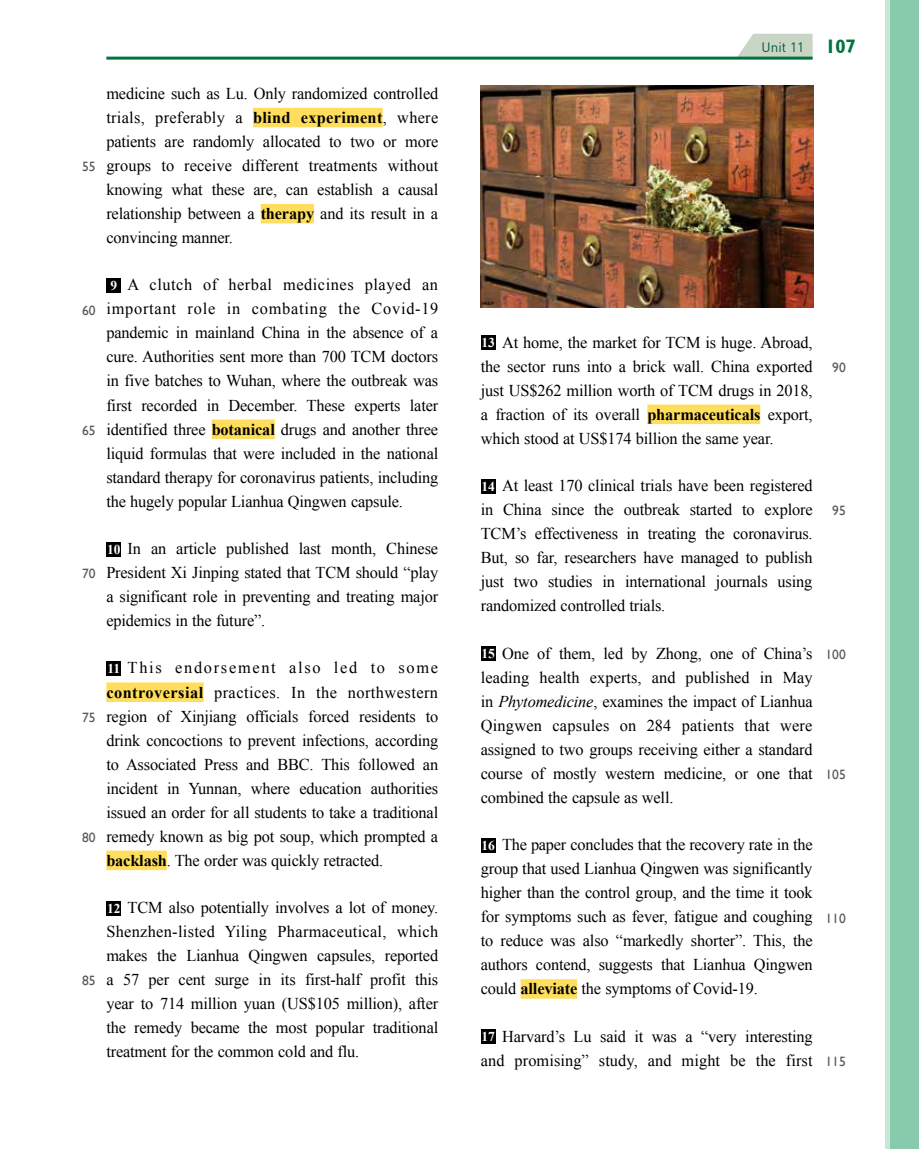
<style>
.page{position:relative;width:919px;height:1149px;background:#fff}
.page>*{position:absolute;margin:0;border:0;box-sizing:border-box;transform-origin:0 0}
.t1{font:16.5px/24px "Times New Roman";letter-spacing:-.01em;color:#000;text-align:justify}
.t2{font:13.5px "Gill Sans";color:#595757}
.t3{font:13.5px "DIN";color:#00583b}
.t4{font:500 4.5px "Helvetica Neue";color:#000}
.s1{font-weight:700}
.s2{font-weight:700;font-size:13.5px;color:#fff}
.s3{font-family:"Gill Sans";font-weight:700;font-stretch:condensed;font-size:19.5px;color:#00743f}
.s4{font-style:italic}
</style>
<div class="page">
<div style="left:884px;top:0;width:34px;height:1148px;background:#c9e6d7"></div>
<div style="left:890px;top:0;width:28px;height:1148px;background:#87caac"></div>
<svg style="left:736px;top:34px;width:76px;height:23px;background:#ccd9c9"></svg>
<hr style="left:106px;top:57px;width:706px;height:3px;background:#00743f">
<div style="left:253px;top:108px;width:129px;height:19px;background:#ffde5e"></div>
<div style="left:261px;top:204px;width:53px;height:19px;background:#ffde5e"></div>
<div style="left:212px;top:419px;width:63px;height:20px;background:#ffde5e"></div>
<div style="left:106px;top:682px;width:97px;height:19px;background:#ffde5e"></div>
<div style="left:106px;top:850px;width:61px;height:19px;background:#ffde5e"></div>
<div style="left:106px;top:278px;width:15px;height:15px;background:#000"></div>
<div style="left:106px;top:541px;width:15px;height:15px;background:#000"></div>
<div style="left:106px;top:661px;width:15px;height:15px;background:#000"></div>
<div style="left:106px;top:900px;width:15px;height:15px;background:#000"></div>
<div style="left:647px;top:404px;width:113px;height:20px;background:#ffde5e"></div>
<div style="left:520px;top:978px;width:57px;height:20px;background:#ffde5e"></div>
<img style="left:480px;top:85px;width:333px;height:222px">
<div style="left:480px;top:335px;width:15px;height:15px;background:#000"></div>
<div style="left:480px;top:479px;width:15px;height:14px;background:#000"></div>
<div style="left:480px;top:646px;width:15px;height:15px;background:#000"></div>
<div style="left:480px;top:837px;width:15px;height:15px;background:#000"></div>
<div style="left:480px;top:1029px;width:15px;height:15px;background:#000"></div>
<p class="t2" style="left:82px;top:158px;width:15px">55</p>
<p class="t2" style="left:82px;top:302px;width:15px">60</p>
<p class="t2" style="left:82px;top:422px;width:15px">65</p>
<p class="t2" style="left:82px;top:565px;width:15px">70</p>
<p class="t2" style="left:82px;top:709px;width:15px">75</p>
<p class="t2" style="left:82px;top:829px;width:15px">80</p>
<p class="t2" style="left:82px;top:972px;width:15px">85</p>
<p class="t1" style="left:106px;top:81px;width:333px">medicine such as Lu. Only randomized controlled trials, preferably a <span class="s1">blind experiment</span>, where patients are randomly allocated to two or more groups to receive different treatments without knowing what these are, can establish a causal relationship between a <span class="s1">therapy</span> and its result in a convincing manner.</p>
<p class="t1" style="left:106px;top:272px;width:333px"><span class="s2">9</span> A clutch of herbal medicines played an important role in combating the Covid-19 pandemic in mainland China in the absence of a cure. Authorities sent more than 700 TCM doctors in five batches to Wuhan, where the outbreak was first recorded in December. These experts later identified three <span class="s1">botanical</span> drugs and another three liquid formulas that were included in the national standard therapy for coronavirus patients, including the hugely popular Lianhua Qingwen capsule.</p>
<p class="t1" style="left:106px;top:536px;width:333px"><span class="s2">10</span> In an article published last month, Chinese President Xi Jinping stated that TCM should “play a significant role in preventing and treating major epidemics in the future”.</p>
<p class="t1" style="left:106px;top:655px;width:333px"><span class="s2">11</span> This endorsement also led to some <span class="s1">controversial</span> practices. In the northwestern region of Xinjiang officials forced residents to drink concoctions to prevent infections, according to Associated Press and BBC. This followed an incident in Yunnan, where education authorities issued an order for all students to take a traditional remedy known as big pot soup, which prompted a <span class="s1">backlash</span>. The order was quickly retracted.</p>
<p class="t1" style="left:106px;top:895px;width:333px"><span class="s2">12</span> TCM also potentially involves a lot of money.<br>Shenzhen-listed Yiling Pharmaceutical, which makes the Lianhua Qingwen capsules, reported a 57 per cent surge in its first-half profit this year to 714 million yuan (US$105 million), after the remedy became the most popular traditional treatment for the common cold and flu.</p>
<p class="t4" style="left:482px;top:300px;width:14px">HKEP</p>
<p class="t3" style="left:761px;top:38px;width:96px">Unit 11 <span class="s3">107</span></p>
<p class="t1" style="left:480px;top:329px;width:333px"><span class="s2">13</span> At home, the market for TCM is huge. Abroad, the sector runs into a brick wall. China exported just US$262 million worth of TCM drugs in 2018, a fraction of its overall <span class="s1">pharmaceuticals</span> export, which stood at US$174 billion the same year.</p>
<p class="t1" style="left:480px;top:473px;width:333px"><span class="s2">14</span> At least 170 clinical trials have been registered in China since the outbreak started to explore TCM’s effectiveness in treating the coronavirus.<br>But, so far, researchers have managed to publish just two studies in international journals using randomized controlled trials.</p>
<p class="t1" style="left:480px;top:640px;width:333px"><span class="s2">15</span> One of them, led by Zhong, one of China’s leading health experts, and published in May in <span class="s4">Phytomedicine</span>, examines the impact of Lianhua Qingwen capsules on 284 patients that were assigned to two groups receiving either a standard course of mostly western medicine, or one that combined the capsule as well.</p>
<p class="t1" style="left:480px;top:832px;width:333px"><span class="s2">16</span> The paper concludes that the recovery rate in the group that used Lianhua Qingwen was significantly higher than the control group, and the time it took for symptoms such as fever, fatigue and coughing to reduce was also “markedly shorter”. This, the authors contend, suggests that Lianhua Qingwen could <span class="s1">alleviate</span> the symptoms of Covid-19.</p>
<p class="t1" style="left:480px;top:1023px;width:333px"><span class="s2">17</span> Harvard’s Lu said it was a “very interesting and promising” study, and might be the first</p>
<p class="t2" style="left:832px;top:359px;width:15px">90</p>
<p class="t2" style="left:832px;top:503px;width:15px">95</p>
<p class="t2" style="left:825px;top:646px;width:22px">100</p>
<p class="t2" style="left:825px;top:766px;width:22px">105</p>
<p class="t2" style="left:825px;top:909px;width:22px">110</p>
<p class="t2" style="left:825px;top:1053px;width:22px">115</p>
</div>
